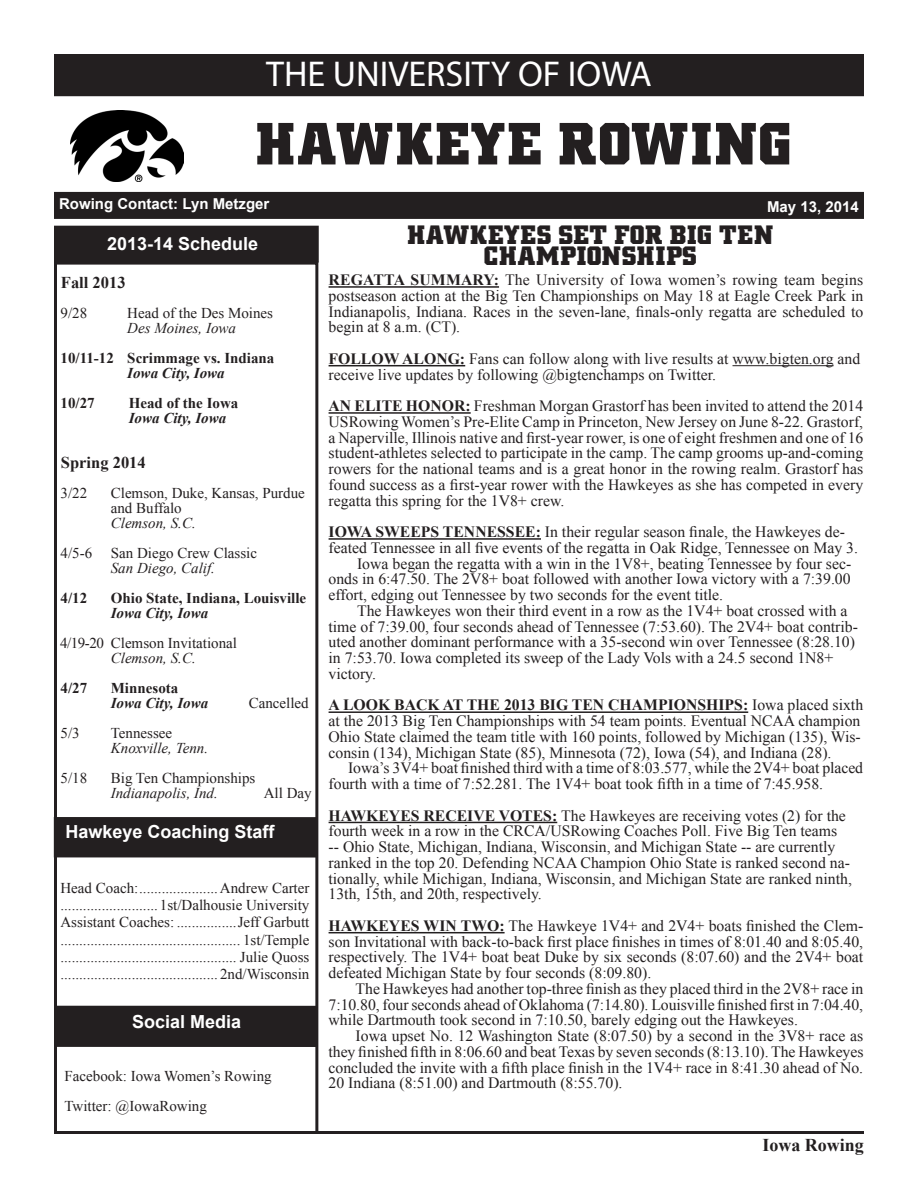
<style>
.page{position:relative;width:918px;height:1188px;background:#fff}
.page>*{position:absolute;margin:0;border:0;box-sizing:border-box;transform-origin:0 0}
.t1{font:700 60px "Hawkeye";letter-spacing:.02em;color:#231f20}
.t2{font:36px "Myriad Pro";color:#fff}
.t3{font:700 27px "Hawkeye";letter-spacing:.02em;color:#231f20}
.t4{font:700 18px "Arial";color:#fff}
.t5{font:700 18px "Times New Roman";color:#231f20}
.t6{font:700 16.5px "Times New Roman";color:#231f20}
.t7{font:15.75px/15.8px "Times New Roman";color:#231f20;text-align:justify}
.t8{font:15px/15px "Times New Roman";color:#231f20}
.t9{font:700 15px/15px "Times New Roman";color:#231f20}
.t10{font:italic 15px "Times New Roman";color:#231f20}
.t11{font:italic 700 15px "Times New Roman";color:#231f20}
.t12{font:700 15px "Arial";color:#fff}
.s1{font-style:italic}
.s2{font-family:"Times New Roman";font-weight:400;color:#231f20}
.s3{font-weight:700}
</style>
<div class="page">
<div style="left:57px;top:229px;width:259px;height:31px;background:#231f20"></div>
<div style="left:54px;top:226px;width:265px;height:36px;border:6px solid #231f20"></div>
<div style="left:54px;top:262px;width:264px;height:872px;border:3px solid #231f20"></div>
<div style="left:55px;top:55px;width:808px;height:40px;background:#231f20"></div>
<div style="left:54px;top:54px;width:810px;height:42px;border:2px solid #231f20"></div>
<hr style="left:329px;top:286px;width:170px;height:2px;background:#231f20">
<hr style="left:329px;top:365px;width:136px;height:1px;background:#231f20">
<hr style="left:733px;top:365px;width:101px;height:1px;background:#231f20">
<hr style="left:329px;top:412px;width:142px;height:2px;background:#231f20">
<hr style="left:329px;top:538px;width:212px;height:2px;background:#231f20">
<hr style="left:329px;top:711px;width:419px;height:2px;background:#231f20">
<hr style="left:329px;top:822px;width:228px;height:1px;background:#231f20">
<hr style="left:329px;top:932px;width:176px;height:1px;background:#231f20">
<hr style="left:54px;top:1131px;width:810px;height:3px;background:#231f20">
<div style="left:55px;top:193px;width:808px;height:25px;background:#231f20"></div>
<div style="left:54px;top:192px;width:810px;height:27px;border:2px solid #231f20"></div>
<svg style="left:54px;top:1003px;width:265px;height:47px;background:#3e3a3b"></svg>
<div style="left:57px;top:820px;width:256px;height:35px;background:#231f20"></div>
<div style="left:54px;top:817px;width:262px;height:41px;border:6px solid #231f20"></div>
<img style="left:71px;top:110px;width:112px;height:72px">
<p class="t2" style="left:266px;top:52px;width:387px">THE UNIVERSITY OF IOWA</p>
<p class="t1" style="left:257px;top:110px;width:536px">HAWKEYE ROWING</p>
<p class="t12" style="left:59px;top:194px;width:212px">Rowing Contact: Lyn Metzger</p>
<p class="t12" style="left:767px;top:197px;width:93px">May 13, 2014</p>
<p class="t4" style="left:107px;top:232px;width:153px">2013-14 Schedule</p>
<p class="t6" style="left:61px;top:271px;width:66px">Fall 2013</p>
<p class="t8" style="left:61px;top:306px;width:28px">9/28</p>
<p class="t8" style="left:127px;top:306px;width:147px">Head of the Des Moines</p>
<p class="t10" style="left:127px;top:318px;width:110px">Des Moines, Iowa</p>
<p class="t9" style="left:61px;top:350px;width:215px">10/11-12 Scrimmage vs. Indiana</p>
<p class="t11" style="left:127px;top:363px;width:99px">Iowa City, Iowa</p>
<p class="t9" style="left:61px;top:395px;width:36px">10/27</p>
<p class="t9" style="left:129px;top:395px;width:111px">Head of the Iowa</p>
<p class="t11" style="left:129px;top:408px;width:99px">Iowa City, Iowa</p>
<p class="t6" style="left:61px;top:451px;width:86px">Spring 2014</p>
<p class="t8" style="left:61px;top:486px;width:28px">3/22</p>
<p class="t8" style="left:111px;top:486px;width:196px">Clemson, Duke, Kansas, Purdue and Buffalo</p>
<p class="t10" style="left:111px;top:513px;width:87px">Clemson, S.C.</p>
<p class="t8" style="left:61px;top:546px;width:198px;text-align:center">4/5-6 San Diego Crew Classic<br><span class="s1">San Diego, Calif.</span></p>
<p class="t9" style="left:61px;top:590px;width:28px">4/12</p>
<p class="t9" style="left:111px;top:590px;width:197px">Ohio State, Indiana, Louisville<br><span class="s1">Iowa City, Iowa</span></p>
<p class="t8" style="left:60px;top:636px;width:178px">4/19-20 Clemson Invitational</p>
<p class="t10" style="left:111px;top:648px;width:87px">Clemson, S.C.</p>
<p class="t9" style="left:61px;top:680px;width:28px">4/27</p>
<p class="t9" style="left:111px;top:680px;width:69px">Minnesota</p>
<p class="t11" style="left:111px;top:693px;width:99px">Iowa City, Iowa</p>
<p class="t8" style="left:249px;top:696px;width:61px">Cancelled</p>
<p class="t8" style="left:61px;top:726px;width:21px">5/3</p>
<p class="t8" style="left:111px;top:726px;width:63px">Tennessee</p>
<p class="t10" style="left:111px;top:738px;width:99px">Knoxville, Tenn.</p>
<p class="t8" style="left:61px;top:771px;width:28px">5/18</p>
<p class="t8" style="left:111px;top:771px;width:146px">Big Ten Championships</p>
<p class="t10" style="left:111px;top:783px;width:109px">Indianapolis, Ind.</p>
<p class="t8" style="left:264px;top:786px;width:49px">All Day</p>
<p class="t4" style="left:66px;top:819px;width:241px">Hawkeye Coaching Staff <span class="s2">Ses</span></p>
<p class="t8" style="left:60px;top:880px;width:251px">Head Coach:.....................Andrew Carter</p>
<p class="t8" style="left:60px;top:897px;width:251px">.......................... 1st/Dalhousie University</p>
<p class="t8" style="left:60px;top:915px;width:251px">Assistant Coaches: ................Jeff Garbutt</p>
<p class="t8" style="left:60px;top:931px;width:251px;line-height:17.2px">................................................ 1st/Temple ............................................... Julie Quoss</p>
<p class="t8" style="left:60px;top:966px;width:251px">.......................................... 2nd/Wisconsin</p>
<p class="t4" style="left:132px;top:1010px;width:111px">Social Media</p>
<p class="t8" style="left:65px;top:1069px;width:209px">Facebook: Iowa Women’s Rowing</p>
<p class="t8" style="left:65px;top:1099px;width:144px">Twitter: @IowaRowing</p>
<p class="t3" style="left:408px;top:220px;width:367px">HAWKEYES SET FOR BIG TEN</p>
<p class="t3" style="left:485px;top:241px;width:214px">CHAMPIONSHIPS</p>
<p class="t7" style="left:329px;top:272px;width:536px"><span class="s3">REGATTA SUMMARY:</span> The University of Iowa women’s rowing team begins postseason action at the Big Ten Championships on May 18 at Eagle Creek Park in Indianapolis, Indiana. Races in the seven-lane, finals-only regatta are scheduled to begin at 8 a.m. (CT).</p>
<p class="t7" style="left:329px;top:351px;width:533px"><span class="s3">FOLLOW ALONG:</span> Fans can follow along with live results at www.bigten.org and receive live updates by following @bigtenchamps on Twitter.</p>
<p class="t7" style="left:329px;top:398px;width:536px"><span class="s3">AN ELITE HONOR:</span> Freshman Morgan Grastorf has been invited to attend the 2014<br>USRowing Women’s Pre-Elite Camp in Princeton, New Jersey on June 8-22. Grastorf, a Naperville, Illinois native and first-year rower, is one of eight freshmen and one of 16 student-athletes selected to participate in the camp. The camp grooms up-and-coming rowers for the national teams and is a great honor in the rowing realm. Grastorf has found success as a first-year rower with the Hawkeyes as she has competed in every regatta this spring for the 1V8+ crew.</p>
<p class="t7" style="left:329px;top:524px;width:531px"><span class="s3">IOWA SWEEPS TENNESSEE:</span> In their regular season finale, the Hawkeyes de&shy;feated Tennessee in all five events of the regatta in Oak Ridge, Tennessee on May 3.</p>
<p class="t7" style="left:329px;top:555px;width:524px;text-indent:29px">Iowa began the regatta with a win in the 1V8+, beating Tennessee by four sec&shy;onds in 6:47.50. The 2V8+ boat followed with another Iowa victory with a 7:39.00 effort, edging out Tennessee by two seconds for the event title.</p>
<p class="t7" style="left:329px;top:603px;width:531px;text-align:left;text-indent:29px">The Hawkeyes won their third event in a row as the 1V4+ boat crossed with a time of 7:39.00, four seconds ahead of Tennessee (7:53.60). The 2V4+ boat contrib&shy;uted another dominant performance with a 35-second win over Tennessee (8:28.10) in 7:53.70. Iowa completed its sweep of the Lady Vols with a 24.5 second 1N8+ victory.</p>
<p class="t7" style="left:329px;top:697px;width:536px;text-align:left"><span class="s3">A LOOK BACK AT THE 2013 BIG TEN CHAMPIONSHIPS:</span> Iowa placed sixth at the 2013 Big Ten Championships with 54 team points. Eventual NCAA champion Ohio State claimed the team title with 160 points, followed by Michigan (135), Wis&shy;consin (134), Michigan State (85), Minnesota (72), Iowa (54), and Indiana (28).</p>
<p class="t7" style="left:329px;top:760px;width:536px;text-indent:19px">Iowa’s 3V4+ boat finished third with a time of 8:03.577, while the 2V4+ boat placed fourth with a time of 7:52.281. The 1V4+ boat took fifth in a time of 7:45.958.</p>
<p class="t7" style="left:329px;top:807px;width:525px;text-align:left"><span class="s3">HAWKEYES RECEIVE VOTES:</span> The Hawkeyes are receiving votes (2) for the fourth week in a row in the CRCA/USRowing Coaches Poll. Five Big Ten teams<br>-- Ohio State, Michigan, Indiana, Wisconsin, and Michigan State -- are currently ranked in the top 20. Defending NCAA Champion Ohio State is ranked second na&shy;tionally, while Michigan, Indiana, Wisconsin, and Michigan State are ranked ninth, 13th, 15th, and 20th, respectively.</p>
<p class="t7" style="left:329px;top:918px;width:536px"><span class="s3">HAWKEYES WIN TWO:</span> The Hawkeye 1V4+ and 2V4+ boats finished the Clem&shy;son Invitational with back-to-back first place finishes in times of 8:01.40 and 8:05.40, respectively. The 1V4+ boat beat Duke by six seconds (8:07.60) and the 2V4+ boat defeated Michigan State by four seconds (8:09.80).</p>
<p class="t7" style="left:329px;top:981px;width:536px;text-indent:27px">The Hawkeyes had another top-three finish as they placed third in the 2V8+ race in 7:10.80, four seconds ahead of Oklahoma (7:14.80). Louisville finished first in 7:04.40, while Dartmouth took second in 7:10.50, barely edging out the Hawkeyes.</p>
<p class="t7" style="left:329px;top:1028px;width:536px;text-indent:27px">Iowa upset No. 12 Washington State (8:07.50) by a second in the 3V8+ race as they finished fifth in 8:06.60 and beat Texas by seven seconds (8:13.10). The Hawkeyes concluded the invite with a fifth place finish in the 1V4+ race in 8:41.30 ahead of No.<br>20 Indiana (8:51.00) and Dartmouth (8:55.70).</p>
<p class="t5" style="left:762px;top:1133px;width:103px">Iowa Rowing</p>
</div>
